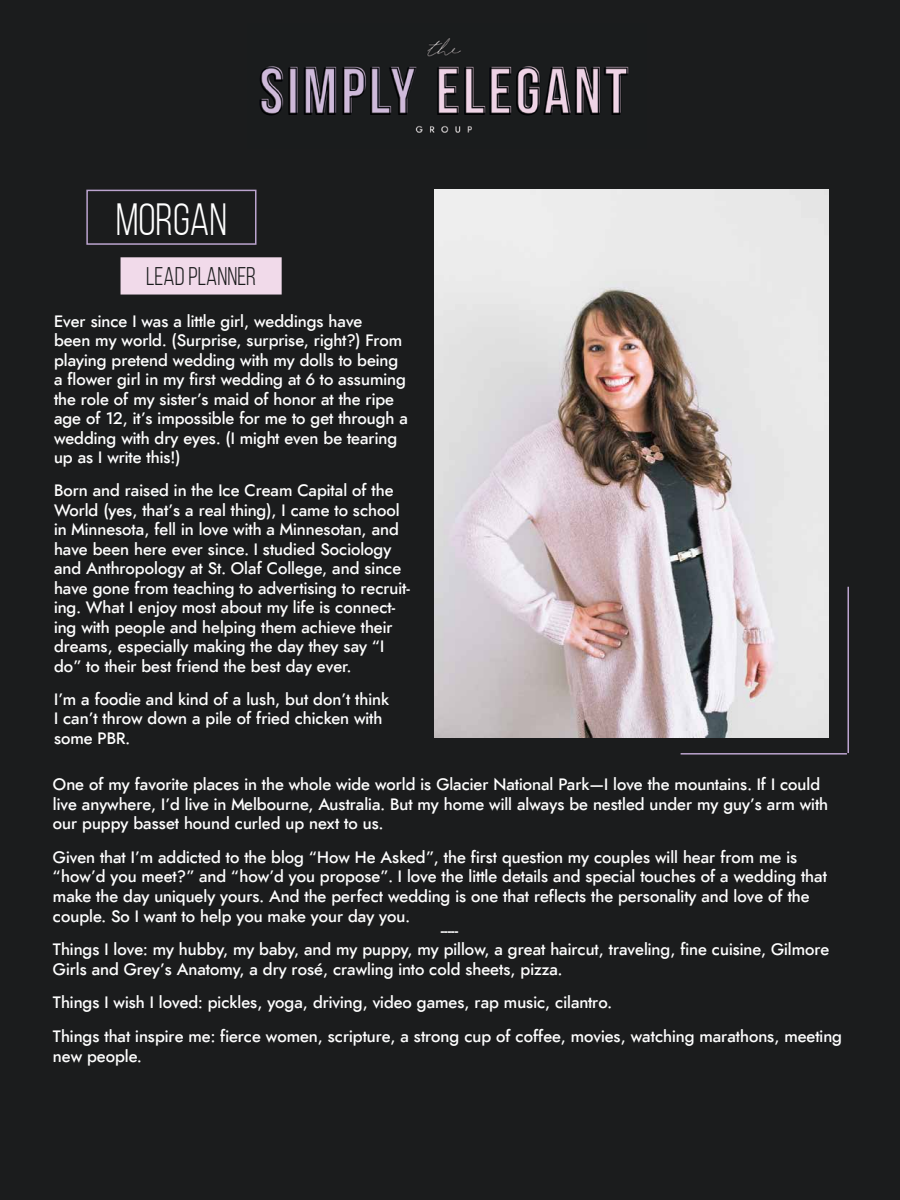
<style>
.page{position:relative;width:900px;height:1200px;background:#1b1c1d}
.page>*{position:absolute;margin:0;border:0;box-sizing:border-box;transform-origin:0 0}
.t1{font:45px "Bebas Neue";color:#fff}
.t2{font:25.5px "Bebas Neue";color:#1b1c1d}
.t3{font:italic 500 16.5px/19.5px "Renner";color:#fff}
</style>
<div class="page">
<img style="left:434px;top:190px;width:394px;height:548px">
<div style="left:86px;top:190px;width:170px;height:55px;border:2px solid #bca4cf"></div>
<hr style="left:681px;top:753px;width:166px;height:2px;background:#bca4cf">
<hr style="left:847px;top:587px;width:2px;height:166px;background:#bca4cf">
<img style="left:248px;top:23px;width:398px;height:125px">
<div style="left:121px;top:258px;width:160px;height:36px;background:#f1daea"></div>
<div style="left:121px;top:257px;width:161px;height:38px;border:2px solid #f1daea"></div>
<p class="t1" style="left:116px;top:196px;width:113px">MORGAN</p>
<p class="t2" style="left:146px;top:263px;width:112px">LEAD PLANNER</p>
<p class="t3" style="left:54px;top:311px;width:355px">Ever since I was a little girl, weddings have<br>been my world. (Surprise, surprise, right?) From playing pretend wedding with my dolls to being a flower girl in my first wedding at 6 to assuming the role of my sister’s maid of honor at the ripe age of 12, it’s impossible for me to get through a wedding with dry eyes. (I might even be tearing up as I write this!)</p>
<p class="t3" style="left:54px;top:481px;width:357px">Born and raised in the Ice Cream Capital of the World (yes, that’s a real thing), I came to school in Minnesota, fell in love with a Minnesotan, and have been here ever since. I studied Sociology and Anthropology at St. Olaf College, and since have gone from teaching to advertising to recruit&shy;ing. What I enjoy most about my life is connect&shy;ing with people and helping them achieve their dreams, especially making the day they say “I do” to their best friend the best day ever.</p>
<p class="t3" style="left:54px;top:689px;width:337px">I’m a foodie and kind of a lush, but don’t think<br>I can’t throw down a pile of fried chicken with some PBR.</p>
<p class="t3" style="left:53px;top:774px;width:777px">One of my favorite places in the whole wide world is Glacier National Park—I love the mountains. If I could live anywhere, I’d live in Melbourne, Australia. But my home will always be nestled under my guy’s arm with our puppy basset hound curled up next to us.</p>
<p class="t3" style="left:53px;top:847px;width:775px">Given that I’m addicted to the blog “How He Asked”, the first question my couples will hear from me is “how’d you meet?” and “how’d you propose”. I love the little details and special touches of a wedding that make the day uniquely yours. And the perfect wedding is one that reflects the personality and love of the couple. So I want to help you make your day you.</p>
<p class="t3" style="left:441px;top:920px;width:19px">-----</p>
<p class="t3" style="left:53px;top:940px;width:778px">Things I love: my hubby, my baby, and my puppy, my pillow, a great haircut, traveling, fine cuisine, Gilmore<br>Girls and Grey’s Anatomy, a dry rosé, crawling into cold sheets, pizza.</p>
<p class="t3" style="left:53px;top:993px;width:560px">Things I wish I loved: pickles, yoga, driving, video games, rap music, cilantro.</p>
<p class="t3" style="left:53px;top:1026px;width:791px">Things that inspire me: fierce women, scripture, a strong cup of coffee, movies, watching marathons, meeting new people.</p>
</div>
